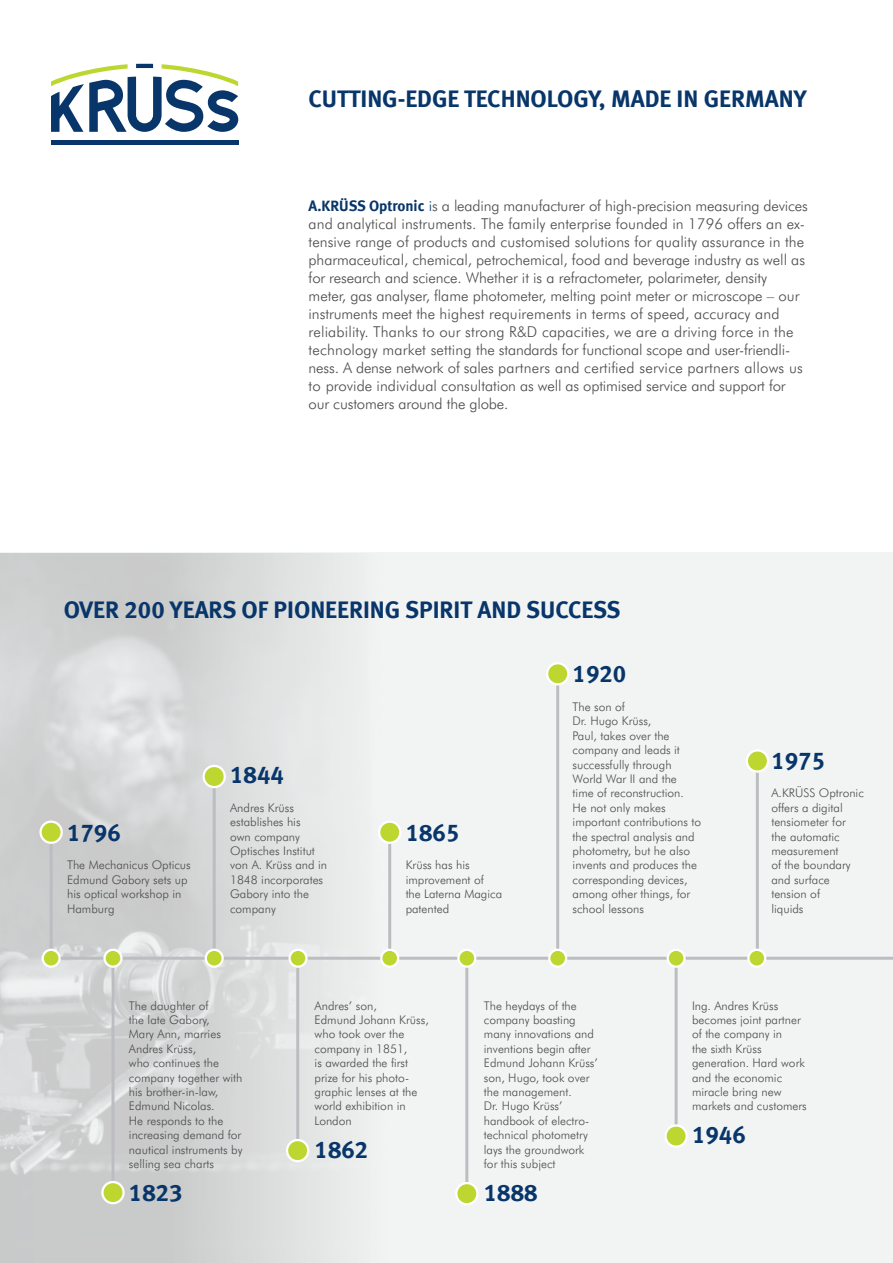
<style>
.page{position:relative;width:893px;height:1263px;background:#fff}
.page>*{position:absolute;margin:0;border:0;box-sizing:border-box;transform-origin:0 0}
.t1{font:24px "Meta Bold LF";color:#08366a}
.t2{font:300 15px/18px "Futura BT";letter-spacing:-.005em;color:#4b4c4d}
.t3{font:300 12px/14.4px "Futura BT";color:#4b4c4d}
.s1{font-family:"Meta Bold LF";font-weight:400;color:#08366a}
.s2{color:#08366a}
</style>
<div class="page">
<div style="left:0;top:553px;width:893px;height:710px;background:#f2f4f4"></div>
<img style="left:0;top:554px;width:452px;height:709px">
<hr style="left:51px;top:957px;width:842px;height:3px;background:#bcbdc0">
<hr style="left:50px;top:837px;width:3px;height:122px;background:#bcbdc0">
<svg style="left:43px;top:950px;width:17px;height:17px"></svg>
<div style="left:42px;top:949px;width:19px;height:19px;border:2px solid #fff;border-radius:50%"></div>
<svg style="left:41px;top:822px;width:21px;height:21px"></svg>
<div style="left:39px;top:820px;width:24px;height:24px;border:2px solid #fff;border-radius:50%"></div>
<hr style="left:213px;top:777px;width:3px;height:182px;background:#bcbdc0">
<div style="left:204px;top:766px;width:21px;height:21px;background:#bed630;border-radius:50%"></div>
<div style="left:203px;top:765px;width:23px;height:23px;border:2px solid #fff;border-radius:50%"></div>
<div style="left:206px;top:950px;width:17px;height:17px;background:#bed630;border-radius:50%"></div>
<div style="left:205px;top:949px;width:19px;height:19px;border:2px solid #fff;border-radius:50%"></div>
<hr style="left:556px;top:675px;width:3px;height:280px;background:#bcbdc0">
<div style="left:547px;top:663px;width:21px;height:21px;background:#bed630;border-radius:50%"></div>
<div style="left:546px;top:662px;width:23px;height:23px;border:2px solid #fff;border-radius:50%"></div>
<svg style="left:549px;top:950px;width:17px;height:17px"></svg>
<div style="left:548px;top:949px;width:19px;height:19px;border:2px solid #fff;border-radius:50%"></div>
<hr style="left:675px;top:959px;width:3px;height:178px;background:#bcbdc0">
<svg style="left:665px;top:1125px;width:22px;height:21px"></svg>
<div style="left:664px;top:1124px;width:24px;height:24px;border:2px solid #fff;border-radius:50%"></div>
<svg style="left:668px;top:950px;width:17px;height:17px"></svg>
<div style="left:666px;top:949px;width:20px;height:19px;border:2px solid #fff;border-radius:50%"></div>
<hr style="left:756px;top:761px;width:3px;height:196px;background:#bcbdc0">
<div style="left:747px;top:750px;width:21px;height:21px;background:#bed630;border-radius:50%"></div>
<div style="left:746px;top:749px;width:23px;height:24px;border:2px solid #fff;border-radius:50%"></div>
<svg style="left:748px;top:950px;width:17px;height:17px"></svg>
<div style="left:747px;top:949px;width:19px;height:19px;border:2px solid #fff;border-radius:50%"></div>
<hr style="left:465px;top:959px;width:3px;height:234px;background:#bcbdc0">
<div style="left:456px;top:1183px;width:21px;height:21px;background:#bed630;border-radius:50%"></div>
<div style="left:455px;top:1182px;width:24px;height:23px;border:2px solid #fff;border-radius:50%"></div>
<svg style="left:458px;top:950px;width:17px;height:17px"></svg>
<div style="left:457px;top:949px;width:19px;height:19px;border:2px solid #fff;border-radius:50%"></div>
<hr style="left:296px;top:959px;width:3px;height:193px;background:#bcbdc0">
<div style="left:287px;top:1140px;width:21px;height:21px;background:#bed630;border-radius:50%"></div>
<div style="left:286px;top:1139px;width:23px;height:23px;border:2px solid #fff;border-radius:50%"></div>
<svg style="left:290px;top:950px;width:16px;height:17px"></svg>
<div style="left:288px;top:949px;width:20px;height:19px;border:2px solid #fff;border-radius:50%"></div>
<hr style="left:388px;top:833px;width:3px;height:126px;background:#bcbdc0">
<div style="left:379px;top:822px;width:21px;height:21px;background:#bed630;border-radius:50%"></div>
<div style="left:378px;top:820px;width:23px;height:24px;border:2px solid #fff;border-radius:50%"></div>
<svg style="left:381px;top:950px;width:17px;height:17px"></svg>
<div style="left:380px;top:949px;width:19px;height:19px;border:2px solid #fff;border-radius:50%"></div>
<hr style="left:111px;top:959px;width:3px;height:234px;background:#bcbdc0">
<div style="left:102px;top:1182px;width:22px;height:21px;background:#bed630;border-radius:50%"></div>
<div style="left:101px;top:1181px;width:24px;height:23px;border:2px solid #fff;border-radius:50%"></div>
<svg style="left:105px;top:950px;width:16px;height:17px"></svg>
<div style="left:103px;top:949px;width:20px;height:19px;border:2px solid #fff;border-radius:50%"></div>
<div style="left:51px;top:140px;width:187px;height:5px;background:#08366a"></div>
<svg style="left:51px;top:64px;width:187px;height:68px"></svg>
<h1 class="t1" style="left:309px;top:85px;width:499px">CUTTING-EDGE TECHNOLOGY, MADE IN GERMANY</h1>
<p class="t2" style="left:309px;top:196px;width:501px"><span class="s1">A.KRÜSS Optronic</span> <span class="s2">i</span>s a leading manufacturer of high-precision measuring devices and analytical instruments. The family enterprise founded in 1796 offers an ex&shy;tensive range of products and customised solutions for quality assurance in the pharmaceutical, chemical, petrochemical, food and beverage industry as well as for research and science. Whether it is a refractometer, polarimeter, density meter, gas analyser, flame photometer, melting point meter or microscope – our instruments meet the highest requirements in terms of speed, accuracy and reliability. Thanks to our strong R&amp;D capacities, we are a driving force in the technology market setting the standards for functional scope and user-friendli&shy;ness. A dense network of sales partners and certified service partners allows us to provide individual consultation as well as optimised service and support for our customers around the globe.</p>
<h1 class="t1" style="left:64px;top:595px;width:558px">OVER 200 YEARS OF PIONEERING SPIRIT AND SUCCESS</h1>
<h1 class="t1" style="left:67px;top:818px;width:55px">1796</h1>
<p class="t3" style="left:67px;top:858px;width:125px">The Mechanicus Opticus<br>Edmund Gabory sets up his optical workshop in<br>Hamburg</p>
<h1 class="t1" style="left:230px;top:760px;width:55px">1844</h1>
<p class="t3" style="left:230px;top:800px;width:98px">Andres Krüss establishes his<br>own company<br>Optisches Institut von A. Krüss and in<br>1848 incorporates<br>Gabory into the company</p>
<h1 class="t1" style="left:406px;top:818px;width:55px">1865</h1>
<p class="t3" style="left:406px;top:858px;width:98px">Krüss has his improvement of<br>the Laterna Magica patented</p>
<h1 class="t1" style="left:573px;top:660px;width:55px">1920</h1>
<p class="t3" style="left:573px;top:699px;width:130px">The son of<br>Dr. Hugo Krüss,<br>Paul, takes over the company and leads it successfully through<br>World War II and the<br>time of reconstruction.<br>He not only makes important contributions to the spectral analysis and photometry, but he also invents and produces the corresponding devices, among other things, for school lessons</p>
<h1 class="t1" style="left:771px;top:746px;width:55px">1975</h1>
<p class="t3" style="left:771px;top:786px;width:94px">A.KRÜSS Optronic offers a digital tensiometer for the automatic measurement<br>of the boundary and surface tension of<br>liquids</p>
<p class="t3" style="left:129px;top:998px;width:115px">The daughter of<br>the late Gabory,<br>Mary Ann, marries<br>Andres Krüss,<br>who continues the company together with his brother-in-law,<br>Edmund Nicolas.<br>He responds to the increasing demand for nautical instruments by selling sea charts</p>
<h1 class="t1" style="left:129px;top:1178px;width:55px">1823</h1>
<p class="t3" style="left:315px;top:998px;width:116px">Andres’ son,<br>Edmund Johann Krüss, who took over the company in 1851,<br>is awarded the first prize for his photo&shy;graphic lenses at the world exhibition in<br>London</p>
<h1 class="t1" style="left:315px;top:1135px;width:55px">1862</h1>
<p class="t3" style="left:484px;top:998px;width:116px">The heydays of the company boasting many innovations and inventions begin after<br>Edmund Johann Krüss’ son, Hugo, took over the management.<br>Dr. Hugo Krüss’ handbook of electro&shy;technical photometry lays the groundwork for this subject</p>
<h1 class="t1" style="left:484px;top:1178px;width:55px">1888</h1>
<p class="t3" style="left:692px;top:998px;width:116px">Ing. Andres Krüss becomes joint partner of the company in<br>the sixth Krüss generation. Hard work and the economic miracle bring new markets and customers</p>
<h1 class="t1" style="left:692px;top:1121px;width:55px">1946</h1>
</div>
